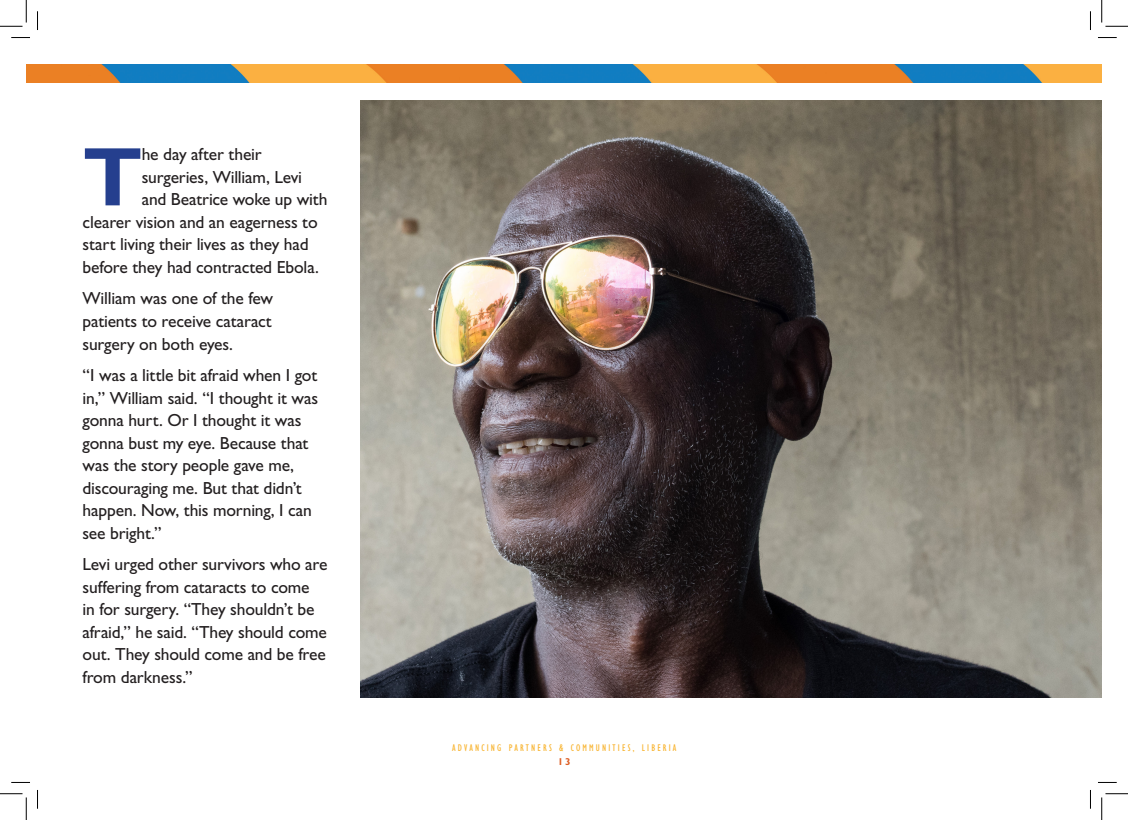
<style>
.page{position:relative;width:1128px;height:820px;background:#fff}
.page>*{position:absolute;margin:0;border:0;box-sizing:border-box;transform-origin:0 0}
.Drop_Cap{font:700 83.5px "Gill Sans Std";color:#253f8e}
.text{font:17.5px/22.5px "Gill Sans Std";letter-spacing:-.01em;color:#231f20}
.Drop_Cap-2{font:17.5px "Gill Sans Std";letter-spacing:-.01em;color:#231f20}
.t1{font:condensed 10px "Gill Sans Std";letter-spacing:.215em;color:#f8b431}
.t2{font:700 10px "Gill Sans Std";color:#de6026}
</style>
<div class="page">
<img style="left:298px;top:64px;width:803px;height:18px">
<img style="left:26px;top:64px;width:272px;height:18px">
<img style="left:360px;top:100px;width:741px;height:596px">
<svg style="left:11px;top:37px;width:19px;height:1px"></svg>
<svg style="left:1098px;top:37px;width:18px;height:1px"></svg>
<svg style="left:12px;top:781px;width:18px;height:1px"></svg>
<svg style="left:1098px;top:781px;width:18px;height:1px"></svg>
<svg style="left:37px;top:11px;width:1px;height:19px"></svg>
<svg style="left:37px;top:790px;width:1px;height:18px"></svg>
<svg style="left:1090px;top:11px;width:1px;height:19px"></svg>
<svg style="left:1090px;top:790px;width:1px;height:18px"></svg>
<svg style="left:0;top:0;width:27px;height:27px"></svg>
<svg style="left:0;top:793px;width:27px;height:26px"></svg>
<svg style="left:1101px;top:0;width:26px;height:27px"></svg>
<svg style="left:1101px;top:793px;width:26px;height:26px"></svg>
<p class="Drop_Cap" style="left:82px;top:128px;width:62px">T</p>
<p class="Drop_Cap-2" style="left:142px;top:144px;width:121px">he day after their</p>
<p class="Drop_Cap-2" style="left:142px;top:167px;width:162px">surgeries, William, Levi</p>
<p class="Drop_Cap-2" style="left:142px;top:189px;width:187px">and Beatrice woke up with</p>
<p class="Drop_Cap-2" style="left:82px;top:212px;width:237px">clearer vision and an eagerness to</p>
<p class="Drop_Cap-2" style="left:82px;top:234px;width:228px">start living their lives as they had</p>
<p class="Drop_Cap-2" style="left:82px;top:257px;width:238px">before they had contracted Ebola.</p>
<p class="text" style="left:82px;top:287px;width:192px;text-align:justify">William was one of the few patients to receive cataract surgery on both eyes.</p>
<p class="text" style="left:82px;top:364px;width:237px">“I was a little bit afraid when I got in,” William said. “I thought it was gonna hurt. Or I thought it was gonna bust my eye. Because that was the story people gave me, discouraging me. But that didn’t happen. Now, this morning, I can see bright.”</p>
<p class="text" style="left:82px;top:553px;width:246px">Levi urged other survivors who are suffering from cataracts to come<br>in for surgery. “They shouldn’t be afraid,” he said. “They should come out. They should come and be free from darkness.”</p>
<p class="t1" style="left:452px;top:742px;width:226px">ADVANCING PARTNERS &amp; COMMUNITIES, LIBERIA</p>
<p class="t2" style="left:558px;top:755px;width:14px">13</p>
</div>
